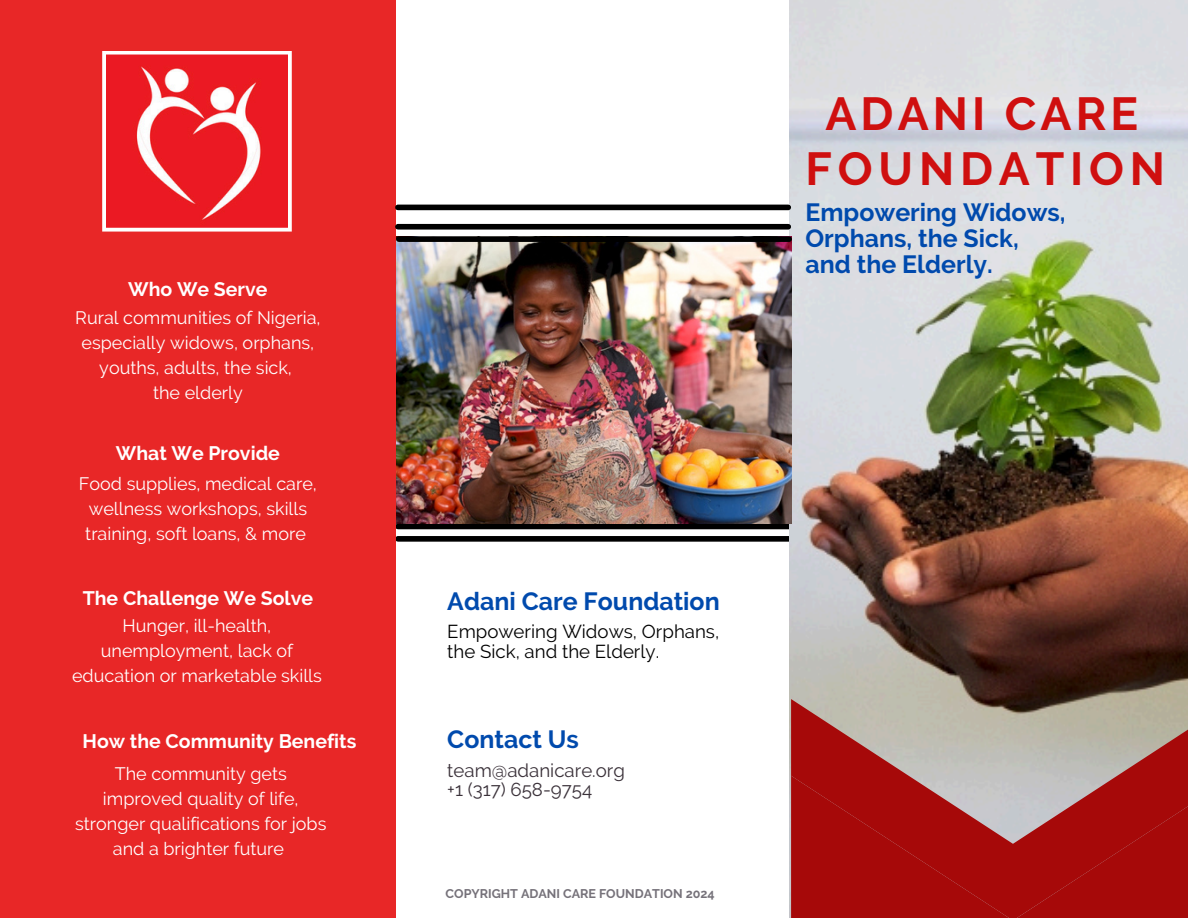
<style>
.page{position:relative;width:1188px;height:918px;background:#fff}
.page>*{position:absolute;margin:0;border:0;box-sizing:border-box;transform-origin:0 0}
.t1{font:700 46.2px "Raleway";letter-spacing:.125em;color:#cf0f0f}
.t2{font:700 46.2px "Raleway";letter-spacing:.09em;color:#cf0f0f}
.t3{font:700 24.9px/25.8px "Raleway";color:#004aad}
.t4{font:700 19.5px "Raleway";color:#fff}
.t5{font:18.75px/19.2px "Raleway";color:#000}
.t6{font:18.75px/19.2px "Raleway";color:#3a3139}
.t7{font:18px/24.8px "Raleway";color:#fff;text-align:center}
.t8{font:700 12.6px "Raleway";color:#76727a}
</style>
<div class="page">
<div style="left:398px;top:536px;width:392px;height:6px;background:#000"></div>
<div style="left:398px;top:524px;width:391px;height:5px;background:#000"></div>
<img style="left:790px;top:0;width:398px;height:918px">
<svg style="left:792px;top:699px;width:396px;height:77px;background:#b39288"></svg>
<div style="left:792px;top:776px;width:396px;height:142px;background:#a60909"></div>
<img style="left:396px;top:236px;width:396px;height:287px">
<div style="left:0;top:0;width:396px;height:918px;background:#e82727"></div>
<svg style="left:102px;top:51px;width:190px;height:181px"></svg>
<div style="left:399px;top:236px;width:390px;height:6px;background:#000"></div>
<div style="left:398px;top:224px;width:390px;height:6px;background:#000"></div>
<div style="left:398px;top:205px;width:390px;height:5px;background:#000"></div>
<h1 class="t4" style="left:128px;top:277px;width:141px">Who We Serve</h1>
<h2 class="t7" style="left:75px;top:306px;width:247px">Rural communities of Nigeria, especially widows, orphans, youths, adults, the sick,<br>the elderly</h2>
<h1 class="t4" style="left:116px;top:441px;width:165px">What We Provide</h1>
<h4 class="t7" style="left:79px;top:472px;width:240px">Food supplies, medical care, wellness workshops, skills training, soft loans, &amp; more</h4>
<h2 class="t4" style="left:83px;top:587px;width:232px">The Challenge We Solve</h2>
<h2 class="t7" style="left:72px;top:614px;width:251px">Hunger, ill-health, unemployment, lack of education or marketable skills</h2>
<p class="t4" style="left:83px;top:730px;width:275px">How the Community Benefits</p>
<h4 class="t7" style="left:75px;top:762px;width:253px">The community gets improved quality of life, stronger qualifications for jobs and a brighter future</h4>
<h3 class="t2" style="left:826px;top:87px;width:314px">ADANI CARE</h3>
<h4 class="t1" style="left:806px;top:142px;width:361px">FOUNDATION</h4>
<h4 class="t3" style="left:805px;top:199px;width:262px">Empowering Widows,<br>Orphans, the Sick, and the Elderly.</h4>
<h4 class="t3" style="left:447px;top:589px;width:274px">Adani Care Foundation</h4>
<h3 class="t5" style="left:447px;top:622px;width:273px">Empowering Widows, Orphans, the Sick, and the Elderly.</h3>
<h3 class="t3" style="left:447px;top:727px;width:133px">Contact Us</h3>
<h4 class="t6" style="left:447px;top:761px;width:179px">team@adanicare.org +1 (317) 658-9754</h4>
<p class="t8" style="left:446px;top:886px;width:271px">COPYRIGHT ADANI CARE FOUNDATION 2024</p>
</div>
